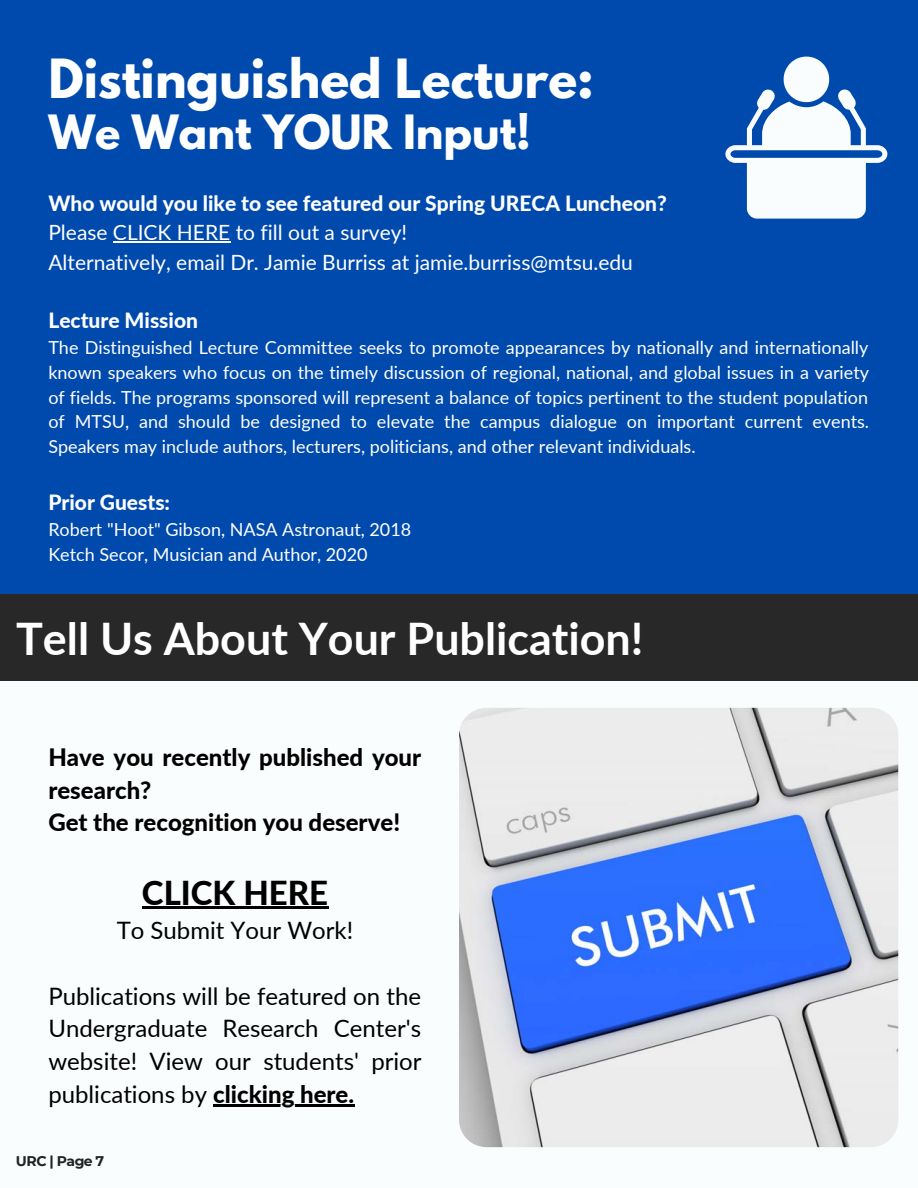
<style>
.page{position:relative;width:918px;height:1188px;background:#004aad}
.page>*{position:absolute;margin:0;border:0;box-sizing:border-box;transform-origin:0 0}
.t1{font:700 47.85px "League Spartan";color:#fff}
.t2{font:700 44.85px "Lato";color:#fff}
.t3{font:700 41.85px "League Spartan";color:#fff}
.t4{font:800 33px "Lato";color:#000}
.t5{font:24px/32.5px "Lato";color:#000;text-align:justify}
.t6{font:800 24px/32.7px "Lato";color:#000}
.t7{font:21px "Lato";color:#fff}
.t8{font:800 21px "Lato";color:#fff}
.t9{font:18px/24.8px "Lato";color:#fff;text-align:justify}
.t10{font:700 13.95px "Montserrat";letter-spacing:-.03em;color:#222}
.s1{font-weight:800}
</style>
<div class="page">
<svg style="left:725px;top:57px;width:162px;height:162px"></svg>
<div style="left:0;top:618px;width:918px;height:570px;background:#fafdfd"></div>
<div style="left:0;top:594px;width:918px;height:87px;background:#282828"></div>
<img style="left:459px;top:708px;width:439px;height:439px;border-radius:27px">
<hr style="left:113px;top:242px;width:117px;height:1px;background:#fff">
<hr style="left:142px;top:907px;width:186px;height:2px;background:#000">
<hr style="left:213px;top:1105px;width:141px;height:2px;background:#000">
<p class="t1" style="left:48px;top:55px;width:547px">Distinguished Lecture:</p>
<p class="t3" style="left:48px;top:111px;width:484px">We Want YOUR Input!</p>
<p class="t8" style="left:48px;top:190px;width:620px">Who would you like to see featured our Spring URECA Luncheon?</p>
<p class="t7" style="left:48px;top:220px;width:360px">Please CLICK HERE to fill out a survey!</p>
<p class="t7" style="left:48px;top:249px;width:586px">Alternatively, email Dr. Jamie Burriss at jamie.burriss@mtsu.edu</p>
<p class="t8" style="left:48px;top:307px;width:151px">Lecture Mission</p>
<p class="t9" style="left:48px;top:335px;width:822px">The Distinguished Lecture Committee seeks to promote appearances by nationally and internationally known speakers who focus on the timely discussion of regional, national, and global issues in a variety of fields. The programs sponsored will represent a balance of topics pertinent to the student population of MTSU, and should be designed to elevate the campus dialogue on important current events.<br>Speakers may include authors, lecturers, politicians, and other relevant individuals.</p>
<p class="t8" style="left:48px;top:490px;width:123px">Prior Guests:</p>
<p class="t9" style="left:48px;top:517px;width:364px">Robert "Hoot" Gibson, NASA Astronaut, 2018</p>
<p class="t9" style="left:48px;top:542px;width:321px">Ketch Secor, Musician and Author, 2020</p>
<p class="t2" style="left:16px;top:611px;width:629px">Tell Us About Your Publication!</p>
<p class="t6" style="left:48px;top:741px;width:374px">Have you recently published your research?</p>
<p class="t6" style="left:48px;top:806px;width:353px">Get the recognition you deserve!</p>
<p class="t4" style="left:142px;top:872px;width:188px">CLICK HERE</p>
<p class="t5" style="left:117px;top:914px;width:238px">To Submit Your Work!</p>
<p class="t5" style="left:48px;top:979px;width:375px">Publications will be featured on the Undergraduate Research Center's website! View our students' prior publications by <span class="s1">clicking here.</span></p>
<p class="t10" style="left:16px;top:1151px;width:90px">URC | Page 7</p>
</div>
